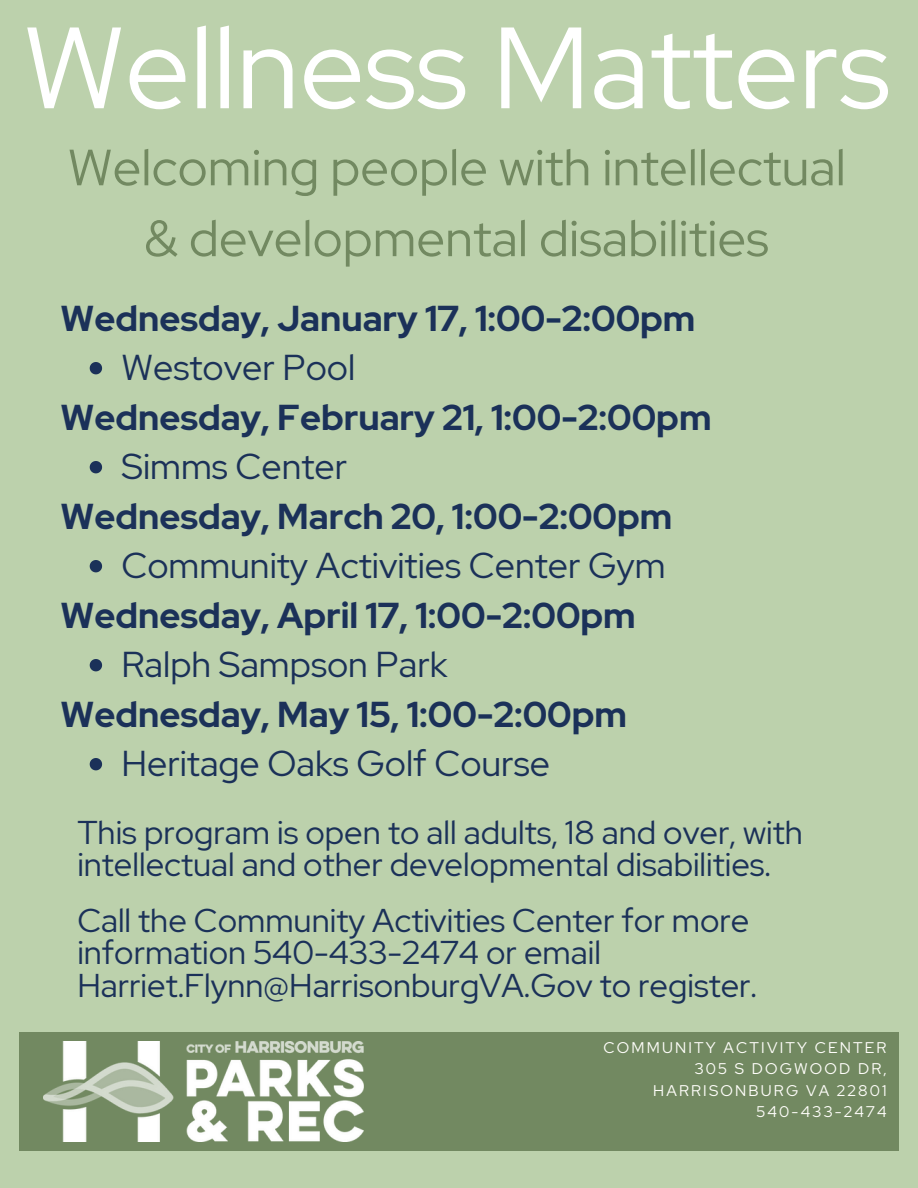
<style>
.page{position:relative;width:918px;height:1188px;background:#bcd1ac}
.page>*{position:absolute;margin:0;border:0;box-sizing:border-box;transform-origin:0 0}
.t1{font:115.35px "Red Hat Display";color:#fff}
.t2{font:50.85px/70.8px "Red Hat Display";color:#728961;text-align:center}
.t3{font:700 35.85px "Red Hat Display";color:#1b3159}
.t4{font:35.85px "Red Hat Display";color:#1b3159}
.t5{font:32.85px/32.7px "Red Hat Display";color:#1b3159}
.t6{font:15.45px "Red Hat Display";letter-spacing:.145em;color:#fffefa}
</style>
<div class="page">
<div style="left:19px;top:1032px;width:880px;height:119px;background:#728961"></div>
<img style="left:44px;top:1041px;width:319px;height:100px">
<svg style="left:90px;top:362px;width:12px;height:12px"></svg>
<svg style="left:90px;top:461px;width:12px;height:12px"></svg>
<svg style="left:90px;top:560px;width:12px;height:12px"></svg>
<svg style="left:90px;top:659px;width:12px;height:12px"></svg>
<svg style="left:90px;top:758px;width:12px;height:12px"></svg>
<p class="t1" style="left:23px;top:-9px;width:869px">Wellness Matters</p>
<p class="t2" style="left:68px;top:132px;width:780px">Welcoming people with intellectual &amp; developmental disabilities</p>
<p class="t3" style="left:60px;top:294px;width:637px">Wednesday, January 17, 1:00-2:00pm</p>
<p class="t4" style="left:121px;top:344px;width:235px">Westover Pool</p>
<p class="t3" style="left:60px;top:393px;width:653px">Wednesday, February 21, 1:00-2:00pm</p>
<p class="t4" style="left:121px;top:443px;width:227px">Simms Center</p>
<p class="t3" style="left:60px;top:492px;width:613px">Wednesday, March 20, 1:00-2:00pm</p>
<p class="t4" style="left:121px;top:542px;width:546px">Community Activities Center Gym</p>
<p class="t3" style="left:60px;top:591px;width:577px">Wednesday, April 17, 1:00-2:00pm</p>
<p class="t4" style="left:121px;top:641px;width:328px">Ralph Sampson Park</p>
<p class="t3" style="left:60px;top:690px;width:568px">Wednesday, May 15, 1:00-2:00pm</p>
<p class="t4" style="left:121px;top:740px;width:430px">Heritage Oaks Golf Course</p>
<p class="t5" style="left:77px;top:816px;width:727px">This program is open to all adults, 18 and over, with intellectual and other developmental disabilities.</p>
<p class="t5" style="left:77px;top:903px;width:681px">Call the Community Activities Center for more information 540-433-2474 or email<br>Harriet.Flynn@HarrisonburgVA.Gov to register.</p>
<p class="t6" style="left:603px;top:1037px;width:285px">COMMUNITY ACTIVITY CENTER</p>
<p class="t6" style="left:695px;top:1058px;width:193px">305 S DOGWOOD DR,</p>
<p class="t6" style="left:653px;top:1080px;width:235px">HARRISONBURG VA 22801</p>
<p class="t6" style="left:757px;top:1101px;width:132px">540-433-2474</p>
</div>
